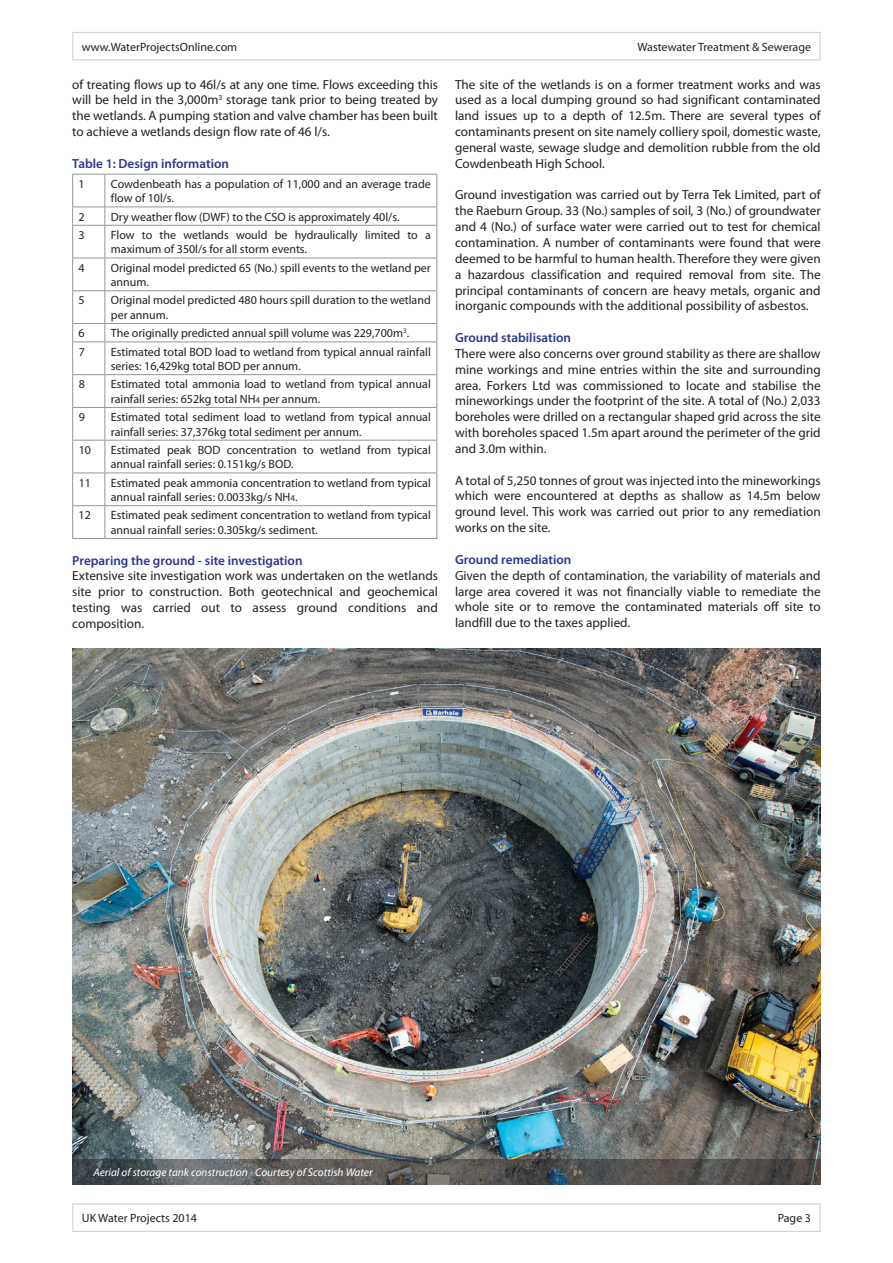
<style>
.page{position:relative;width:893px;height:1263px;background:#fff}
.page>*{position:absolute;margin:0;border:0;box-sizing:border-box;transform-origin:0 0}
.t1{font:13.2px/15.9px "Myriad Pro";color:#231f20;text-align:justify}
.t2{font:600 13.2px "Myriad Pro";color:#283890}
.t3{font:12px/14.4px "Myriad Pro";color:#231f20}
.t4{font:italic 11.25px "Myriad Pro";color:#fff}
.s1{font-size:9px}
</style>
<div class="page">
<div style="left:72px;top:32px;width:749px;height:28px;border:1px solid #d1d2d4"></div>
<div style="left:72px;top:1203px;width:749px;height:29px;border:1px solid #d1d2d4"></div>
<hr style="left:72px;top:174px;width:33px;height:1px;background:#939598">
<hr style="left:72px;top:175px;width:1px;height:32px;background:#939598">
<hr style="left:105px;top:174px;width:332px;height:1px;background:#939598">
<hr style="left:104px;top:175px;width:1px;height:32px;background:#939598">
<hr style="left:436px;top:175px;width:1px;height:32px;background:#939598">
<hr style="left:72px;top:207px;width:33px;height:1px;background:#939598">
<svg style="left:72px;top:207px;width:1px;height:18px"></svg>
<hr style="left:105px;top:207px;width:332px;height:1px;background:#939598">
<svg style="left:104px;top:207px;width:1px;height:18px"></svg>
<svg style="left:436px;top:207px;width:1px;height:18px"></svg>
<hr style="left:72px;top:225px;width:33px;height:1px;background:#939598">
<hr style="left:72px;top:226px;width:1px;height:32px;background:#939598">
<hr style="left:105px;top:225px;width:332px;height:1px;background:#939598">
<hr style="left:104px;top:226px;width:1px;height:32px;background:#939598">
<hr style="left:436px;top:226px;width:1px;height:32px;background:#939598">
<hr style="left:72px;top:258px;width:33px;height:1px;background:#939598">
<hr style="left:72px;top:258px;width:1px;height:32px;background:#939598">
<hr style="left:105px;top:258px;width:332px;height:1px;background:#939598">
<hr style="left:104px;top:258px;width:1px;height:32px;background:#939598">
<hr style="left:436px;top:258px;width:1px;height:32px;background:#939598">
<hr style="left:72px;top:290px;width:33px;height:1px;background:#939598">
<hr style="left:72px;top:291px;width:1px;height:32px;background:#939598">
<hr style="left:105px;top:290px;width:332px;height:1px;background:#939598">
<hr style="left:104px;top:291px;width:1px;height:32px;background:#939598">
<hr style="left:436px;top:291px;width:1px;height:32px;background:#939598">
<hr style="left:72px;top:323px;width:33px;height:1px;background:#939598">
<svg style="left:72px;top:324px;width:1px;height:17px"></svg>
<hr style="left:105px;top:323px;width:332px;height:1px;background:#939598">
<svg style="left:104px;top:324px;width:1px;height:17px"></svg>
<svg style="left:436px;top:324px;width:1px;height:17px"></svg>
<hr style="left:72px;top:341px;width:33px;height:1px;background:#939598">
<hr style="left:72px;top:342px;width:1px;height:32px;background:#939598">
<hr style="left:105px;top:341px;width:332px;height:1px;background:#939598">
<hr style="left:104px;top:342px;width:1px;height:32px;background:#939598">
<hr style="left:436px;top:342px;width:1px;height:32px;background:#939598">
<hr style="left:72px;top:374px;width:33px;height:1px;background:#939598">
<hr style="left:72px;top:375px;width:1px;height:32px;background:#939598">
<hr style="left:105px;top:374px;width:332px;height:1px;background:#939598">
<hr style="left:104px;top:375px;width:1px;height:32px;background:#939598">
<hr style="left:436px;top:375px;width:1px;height:32px;background:#939598">
<hr style="left:72px;top:407px;width:33px;height:1px;background:#939598">
<hr style="left:72px;top:408px;width:1px;height:32px;background:#939598">
<hr style="left:105px;top:407px;width:332px;height:1px;background:#939598">
<hr style="left:104px;top:408px;width:1px;height:32px;background:#939598">
<hr style="left:436px;top:408px;width:1px;height:32px;background:#939598">
<hr style="left:72px;top:440px;width:33px;height:1px;background:#939598">
<hr style="left:72px;top:441px;width:1px;height:32px;background:#939598">
<hr style="left:105px;top:440px;width:332px;height:1px;background:#939598">
<hr style="left:104px;top:441px;width:1px;height:32px;background:#939598">
<hr style="left:436px;top:441px;width:1px;height:32px;background:#939598">
<hr style="left:72px;top:473px;width:33px;height:1px;background:#939598">
<hr style="left:72px;top:473px;width:1px;height:32px;background:#939598">
<hr style="left:105px;top:473px;width:332px;height:1px;background:#939598">
<hr style="left:104px;top:473px;width:1px;height:32px;background:#939598">
<hr style="left:436px;top:473px;width:1px;height:32px;background:#939598">
<hr style="left:72px;top:505px;width:33px;height:1px;background:#939598">
<hr style="left:72px;top:506px;width:1px;height:32px;background:#939598">
<hr style="left:105px;top:505px;width:332px;height:1px;background:#939598">
<hr style="left:104px;top:506px;width:1px;height:32px;background:#939598">
<hr style="left:436px;top:506px;width:1px;height:32px;background:#939598">
<hr style="left:72px;top:538px;width:33px;height:1px;background:#939598">
<hr style="left:105px;top:538px;width:332px;height:1px;background:#939598">
<img style="left:72px;top:648px;width:749px;height:511px">
<svg style="left:72px;top:1159px;width:749px;height:25px;background:#565655"></svg>
<p class="t3" style="left:82px;top:39px;width:157px">www.WaterProjectsOnline.com</p>
<p class="t3" style="left:637px;top:39px;width:175px">Wastewater Treatment &amp; Sewerage</p>
<p class="t1" style="left:72px;top:76px;width:367px">of treating flows up to 46l/s at any one time. Flows exceeding this will be held in the 3,000m<sup>3</sup> storage tank prior to being treated by the wetlands. A pumping station and valve chamber has been built to achieve a wetlands design flow rate of 46 l/s.</p>
<p class="t2" style="left:72px;top:155px;width:158px">Table 1: Design information</p>
<p class="t3" style="left:79px;top:176px;width:8px">1</p>
<p class="t3" style="left:111px;top:176px;width:321px">Cowdenbeath has a population of 11,000 and an average trade flow of 10l/s.</p>
<p class="t3" style="left:79px;top:209px;width:8px">2</p>
<p class="t3" style="left:111px;top:209px;width:290px">Dry weather flow (DWF) to the CSO is approximately 40l/s.</p>
<p class="t3" style="left:79px;top:228px;width:8px">3</p>
<p class="t3" style="left:111px;top:228px;width:321px">Flow to the wetlands would be hydraulically limited to a maximum of 350l/s for all storm events.</p>
<p class="t3" style="left:79px;top:260px;width:8px">4</p>
<p class="t3" style="left:111px;top:260px;width:321px">Original model predicted 65 (No.) spill events to the wetland per annum.</p>
<p class="t3" style="left:79px;top:293px;width:8px">5</p>
<p class="t3" style="left:111px;top:293px;width:321px">Original model predicted 480 hours spill duration to the wetland per annum.</p>
<p class="t3" style="left:79px;top:326px;width:8px">6</p>
<p class="t3" style="left:111px;top:326px;width:300px">The originally predicted annual spill volume was 229,700m<sup>3</sup>.</p>
<p class="t3" style="left:79px;top:344px;width:8px">7</p>
<p class="t3" style="left:111px;top:344px;width:321px">Estimated total BOD load to wetland from typical annual rainfall series: 16,429kg total BOD per annum.</p>
<p class="t3" style="left:79px;top:377px;width:8px">8</p>
<p class="t3" style="left:111px;top:377px;width:321px">Estimated total ammonia load to wetland from typical annual rainfall series: 652kg total NH<span class="s1">4</span> per annum.</p>
<p class="t3" style="left:79px;top:410px;width:8px">9</p>
<p class="t3" style="left:111px;top:410px;width:322px">Estimated total sediment load to wetland from typical annual rainfall series: 37,376kg total sediment per annum.</p>
<p class="t3" style="left:79px;top:442px;width:14px">10</p>
<p class="t3" style="left:111px;top:442px;width:321px">Estimated peak BOD concentration to wetland from typical annual rainfall series: 0.151kg/s BOD.</p>
<p class="t3" style="left:79px;top:475px;width:14px">11</p>
<p class="t3" style="left:111px;top:475px;width:321px">Estimated peak ammonia concentration to wetland from typical annual rainfall series: 0.0033kg/s NH<span class="s1">4</span>.</p>
<p class="t3" style="left:79px;top:508px;width:14px">12</p>
<p class="t3" style="left:111px;top:508px;width:321px">Estimated peak sediment concentration to wetland from typical annual rainfall series: 0.305kg/s sediment.</p>
<p class="t2" style="left:72px;top:552px;width:232px">Preparing the ground - site investigation</p>
<p class="t1" style="left:72px;top:568px;width:367px">Extensive site investigation work was undertaken on the wetlands site prior to construction. Both geotechnical and geochemical testing was carried out to assess ground conditions and composition.</p>
<p class="t1" style="left:455px;top:76px;width:367px">The site of the wetlands is on a former treatment works and was used as a local dumping ground so had significant contaminated land issues up to a depth of 12.5m. There are several types of contaminants present on site namely colliery spoil, domestic waste, general waste, sewage sludge and demolition rubble from the old Cowdenbeath High School.</p>
<p class="t1" style="left:455px;top:187px;width:367px">Ground investigation was carried out by Terra Tek Limited, part of the Raeburn Group. 33 (No.) samples of soil, 3 (No.) of groundwater and 4 (No.) of surface water were carried out to test for chemical contamination. A number of contaminants were found that were deemed to be harmful to human health. Therefore they were given a hazardous classification and required removal from site. The principal contaminants of concern are heavy metals, organic and inorganic compounds with the additional possibility of asbestos.</p>
<p class="t2" style="left:455px;top:329px;width:118px">Ground stabilisation</p>
<p class="t1" style="left:455px;top:345px;width:367px">There were also concerns over ground stability as there are shallow mine workings and mine entries within the site and surrounding area. Forkers Ltd was commissioned to locate and stabilise the mineworkings under the footprint of the site. A total of (No.) 2,033 boreholes were drilled on a rectangular shaped grid across the site with boreholes spaced 1.5m apart around the perimeter of the grid and 3.0m within.</p>
<p class="t1" style="left:455px;top:472px;width:367px">A total of 5,250 tonnes of grout was injected into the mineworkings which were encountered at depths as shallow as 14.5m below ground level. This work was carried out prior to any remediation works on the site.</p>
<p class="t2" style="left:455px;top:551px;width:118px">Ground remediation</p>
<p class="t1" style="left:455px;top:567px;width:367px">Given the depth of contamination, the variability of materials and large area covered it was not financially viable to remediate the whole site or to remove the contaminated materials off site to landfill due to the taxes applied.</p>
<p class="t4" style="left:94px;top:1165px;width:281px">Aerial of storage tank construction - Courtesy of Scottish Water</p>
<p class="t3" style="left:82px;top:1211px;width:117px">UK Water Projects 2014</p>
<p class="t3" style="left:778px;top:1211px;width:35px">Page 3</p>
</div>
